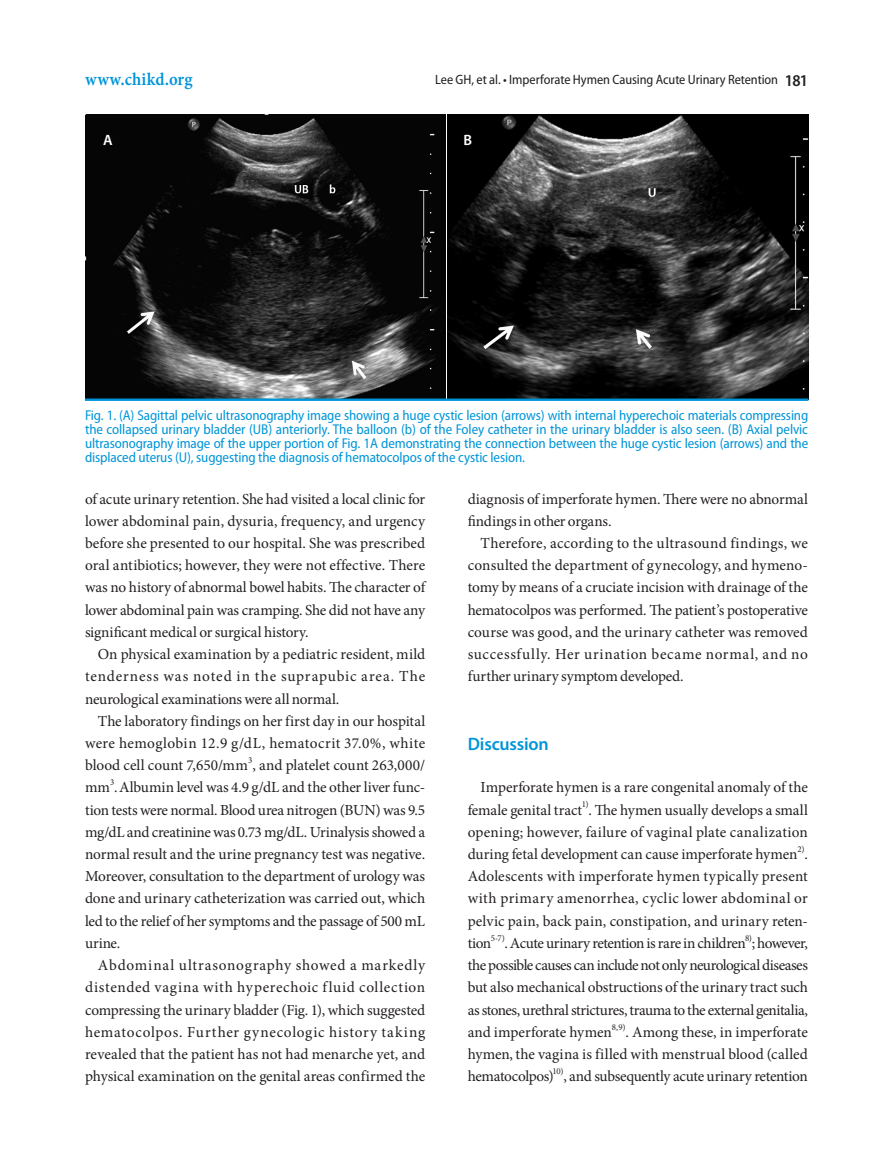
<style>
.page{position:relative;width:893px;height:1170px;background:#fff}
.page>*{position:absolute;margin:0;border:0;box-sizing:border-box;transform-origin:0 0}
.t1{font:18.15px "Minion Pro Semibold Cn Capt";letter-spacing:.005em;color:#0095d9}
.서론{font:600 18px "Myriad Pro";letter-spacing:-.01em;color:#0095d9}
.바탕글{font:15.3px/22.2px "Minion Pro";letter-spacing:-.005em;color:#231f20;text-align:justify}
.바탕글-2{font:15.3px "Minion Pro";letter-spacing:-.035em;color:#231f20}
.바탕글-3{font:15.3px "Minion Pro";letter-spacing:-.025em;color:#231f20}
.t2{font:600 15px "Myriad Pro";color:#fff}
.그림_Table{font:semi-condensed 14.25px/14.2px "Myriad Pro";letter-spacing:-.01em;color:#0095d9;text-align:justify}
.t3{font:semi-condensed 13.5px "Myriad Pro";letter-spacing:-.005em;color:#231f20}
.바탕글-4{font:8.85px "Minion Pro";color:#231f20}
.s1{font-weight:600;font-size:16.5px}
</style>
<div class="page">
<img style="left:85px;top:115px;width:360px;height:283px">
<img style="left:448px;top:115px;width:360px;height:283px">
<svg style="left:85px;top:398px;width:724px;height:3px;background:#0981b8"></svg>
<p class="t1" style="left:85px;top:66px;width:109px">www.chikd.org</p>
<p class="t3" style="left:435px;top:71px;width:374px">Lee GH, et al. • Imperforate Hymen Causing Acute Urinary Retention <span class="s1">181</span></p>
<p class="t2" style="left:103px;top:131px;width:11px">A</p>
<p class="t2" style="left:463px;top:131px;width:10px">B</p>
<p class="그림_Table" style="left:85px;top:407px;width:725px">Fig. 1. (A) Sagittal pelvic ultrasonography image showing a huge cystic lesion (arrows) with internal hyperechoic materials compressing the collapsed urinary bladder (UB) anteriorly. The balloon (b) of the Foley catheter in the urinary bladder is also seen. (B) Axial pelvic ultrasonography image of the upper portion of Fig. 1A demonstrating the connection between the huge cystic lesion (arrows) and the displaced uterus (U), suggesting the diagnosis of hematocolpos of the cystic lesion.</p>
<p class="바탕글" style="left:85px;top:487px;width:342px">of acute urinary retention. She had visited a local clinic for lower abdominal pain, dysuria, frequency, and urgency before she presented to our hospital. She was prescribed oral antibiotics; however, they were not effective. There was no history of abnormal bowel habits. The character of lower abdominal pain was cramping. She did not have any significant medical or surgical history.</p>
<p class="바탕글" style="left:85px;top:643px;width:342px;text-indent:13px">On physical examination by a pediatric resident, mild tenderness was noted in the suprapubic area. The neurological examinations were all normal.</p>
<p class="바탕글" style="left:85px;top:709px;width:342px;text-indent:13px">The laboratory findings on her first day in our hospital were hemoglobin 12.9 g/dL, hematocrit 37.0%, white blood cell count 7,650/mm , and platelet count 263,000/</p>
<p class="바탕글-4" style="left:248px;top:754px;width:6px">3</p>
<p class="바탕글" style="left:85px;top:776px;width:340px">mm .Albumin level was 4.9 g/dL and the other liver func-</p>
<p class="바탕글-4" style="left:110px;top:776px;width:6px">3</p>
<p class="바탕글" style="left:85px;top:798px;width:342px">tion tests were normal. Blood urea nitrogen (BUN) was 9.5 mg/dL and creatinine was 0.73 mg/dL. Urinalysis showed a normal result and the urine pregnancy test was negative.<br>Moreover, consultation to the department of urology was done and urinary catheterization was carried out, which led to the relief of her symptoms and the passage of 500 mL urine.</p>
<p class="바탕글" style="left:85px;top:954px;width:342px;text-indent:13px">Abdominal ultrasonography showed a markedly distended vagina with hyperechoic fluid collection compressing the urinary bladder (Fig. 1), which suggested hematocolpos. Further gynecologic history taking revealed that the patient has not had menarche yet, and physical examination on the genital areas confirmed the</p>
<p class="바탕글" style="left:468px;top:487px;width:342px">diagnosis of imperforate hymen. There were no abnormal findings in other organs.</p>
<p class="바탕글" style="left:468px;top:532px;width:342px;text-indent:13px">Therefore, according to the ultrasound findings, we consulted the department of gynecology, and hymeno&shy;tomy by means of a cruciate incision with drainage of the hematocolpos was performed. The patient’s postoperative course was good, and the urinary catheter was removed successfully. Her urination became normal, and no further urinary symptom developed.</p>
<p class="서론" style="left:468px;top:732px;width:82px">Discussion</p>
<p class="바탕글" style="left:468px;top:776px;width:342px;text-align:right">Imperforate hymen is a rare congenital anomaly of the female genital tract . The hymen usually develops a small</p>
<p class="바탕글-4" style="left:582px;top:798px;width:8px">1)</p>
<p class="바탕글" style="left:468px;top:820px;width:342px">opening; however, failure of vaginal plate canalization during fetal development can cause imperforate hymen</p>
<p class="바탕글-4" style="left:797px;top:843px;width:9px">2)</p>
<p class="바탕글" style="left:468px;top:843px;width:342px;text-indent:337px">.<br>Adolescents with imperforate hymen typically present with primary amenorrhea, cyclic lower abdominal or pelvic pain, back pain, constipation, and urinary reten&shy;tion</p>
<p class="바탕글-4" style="left:745px;top:931px;width:8px">8)</p>
<p class="바탕글" style="left:468px;top:954px;width:342px">the possible causes can include not only neurological diseases but also mechanical obstructions of the urinary tract such as stones, urethral strictures, trauma to the external genitalia, and imperforate hymen</p>
<p class="바탕글-4" style="left:491px;top:931px;width:16px">5-7)</p>
<p class="바탕글-2" style="left:504px;top:932px;width:305px">. Acute urinary retention is rare in children ; however,</p>
<p class="바탕글-4" style="left:612px;top:1020px;width:15px">8,9)</p>
<p class="바탕글" style="left:468px;top:1020px;width:342px;text-indent:158px">. Among these, in imperforate hymen, the vagina is filled with menstrual blood (called hematocolpos)</p>
<p class="바탕글-4" style="left:553px;top:1065px;width:12px">10)</p>
<p class="바탕글-3" style="left:563px;top:1065px;width:246px">, and subsequently acute urinary retention</p>
</div>
